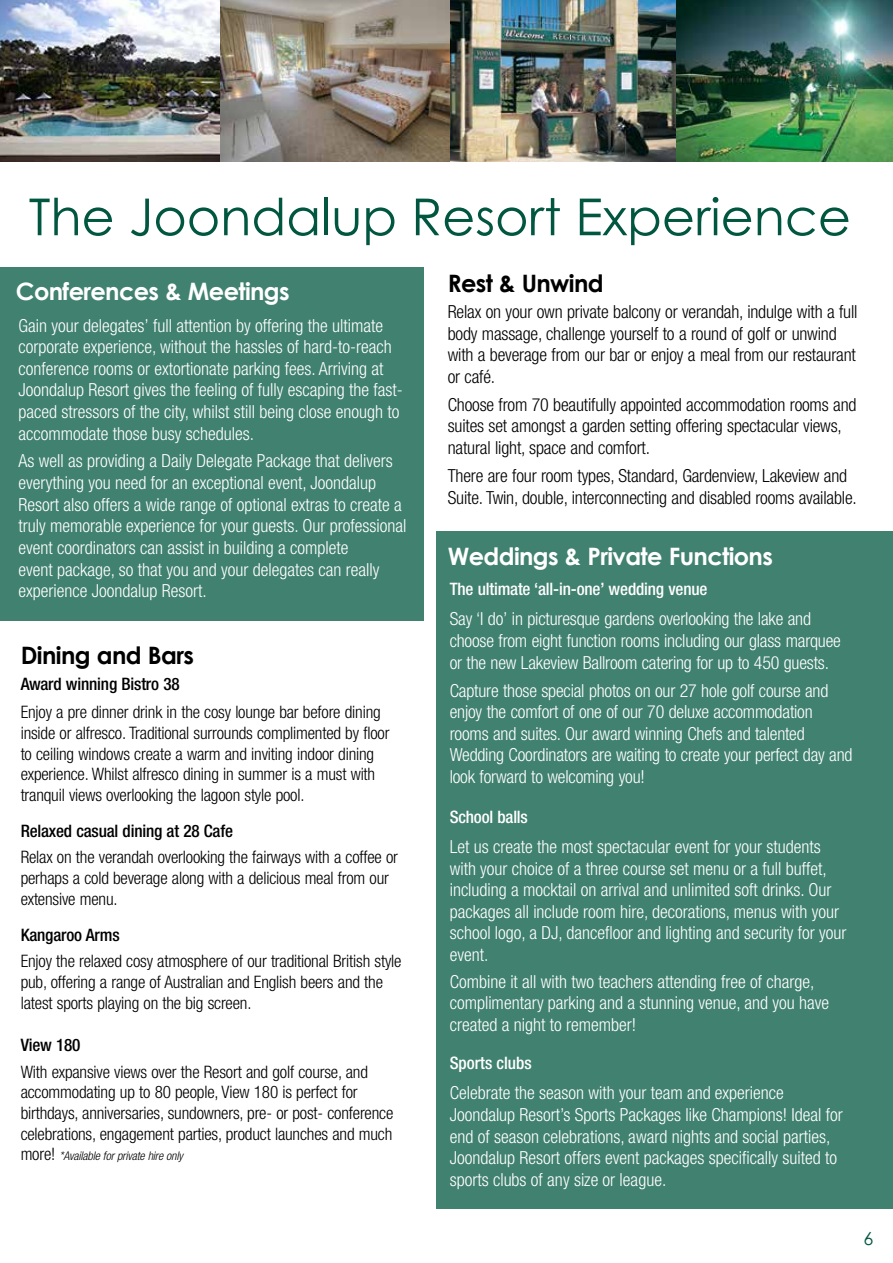
<style>
.page{position:relative;width:893px;height:1263px;background:#fff}
.page>*{position:absolute;margin:0;border:0;box-sizing:border-box;transform-origin:0 0}
.t1{font:51px "Century Gothic";color:#00563f}
.t2{font:700 24px "Century Gothic";letter-spacing:-.025em;color:#fff}
.t3{font:700 24px "Century Gothic";letter-spacing:-.025em;color:#000}
.t4{font:300 condensed 18px/21.6px "Helvetica Neue LT";color:#fff}
.t5{font:300 condensed 18px/21.6px "Helvetica Neue LT";letter-spacing:-.01em;color:#000}
.t6{font:18px "Century Gothic";color:#00563f}
.t7{font:300 condensed 17.25px/20.5px "Helvetica Neue LT";letter-spacing:-.01em;color:#000}
.t8{font:500 condensed 17.25px "Helvetica Neue LT";letter-spacing:-.01em;color:#000}
.t9{font:500 condensed 17.25px "Helvetica Neue LT";letter-spacing:-.01em;color:#fff}
.t10{font:italic 300 condensed 12px "Helvetica Neue LT";letter-spacing:-.01em;color:#000}
.s1{font-style:normal;font-size:17.25px}
</style>
<div class="page">
<div style="left:437px;top:531px;width:456px;height:678px;background:#40816f"></div>
<div style="left:0;top:267px;width:424px;height:354px;background:#40816f"></div>
<img style="left:0;top:0;width:893px;height:161px">
<h1 class="t1" style="left:29px;top:181px;width:824px">The Joondalup Resort Experience</h1>
<h2 class="t2" style="left:16px;top:273px;width:275px">Conferences &amp; Meetings</h2>
<h2 class="t3" style="left:448px;top:265px;width:157px">Rest &amp; Unwind</h2>
<p class="t5" style="left:448px;top:301px;width:411px">Relax on your own private balcony or verandah, indulge with a full body massage, challenge yourself to a round of golf or unwind with a beverage from our bar or enjoy a meal from our restaurant or café.</p>
<p class="t5" style="left:448px;top:393px;width:410px">Choose from 70 beautifully appointed accommodation rooms and suites set amongst a garden setting offering spectacular views, natural light, space and comfort.</p>
<p class="t5" style="left:448px;top:465px;width:411px">There are four room types, Standard, Gardenview, Lakeview and<br>Suite. Twin, double, interconnecting and disabled rooms available.</p>
<p class="t4" style="left:19px;top:314px;width:386px">Gain your delegates’ full attention by offering the ultimate corporate experience, without the hassles of hard-to-reach conference rooms or extortionate parking fees. Arriving at Joondalup Resort gives the feeling of fully escaping the fast&shy;paced stressors of the city, whilst still being close enough to accommodate those busy schedules.</p>
<p class="t4" style="left:19px;top:450px;width:389px">As well as providing a Daily Delegate Package that delivers everything you need for an exceptional event, Joondalup Resort also offers a wide range of optional extras to create a truly memorable experience for your guests. Our professional event coordinators can assist in building a complete<br>event package, so that you and your delegates can really experience Joondalup Resort.</p>
<h2 class="t2" style="left:448px;top:538px;width:327px">Weddings &amp; Private Functions</h2>
<p class="t9" style="left:450px;top:579px;width:259px">The ultimate ‘all-in-one’ wedding venue</p>
<p class="t4" style="left:450px;top:608px;width:393px">Say ‘I do’ in picturesque gardens overlooking the lake and choose from eight function rooms including our glass marquee or the new Lakeview Ballroom catering for up to 450 guests.</p>
<p class="t4" style="left:450px;top:679px;width:404px">Capture those special photos on our 27 hole golf course and enjoy the comfort of one of our 70 deluxe accommodation rooms and suites. Our award winning Chefs and talented Wedding Coordinators are waiting to create your perfect day and look forward to welcoming you!</p>
<p class="t9" style="left:450px;top:806px;width:80px">School balls</p>
<p class="t4" style="left:450px;top:836px;width:398px">Let us create the most spectacular event for your students with your choice of a three course set menu or a full buffet, including a mocktail on arrival and unlimited soft drinks. Our packages all include room hire, decorations, menus with your school logo, a DJ, dancefloor and lighting and security for your event.</p>
<p class="t4" style="left:450px;top:970px;width:381px">Combine it all with two teachers attending free of charge, complimentary parking and a stunning venue, and you have created a night to remember!</p>
<p class="t9" style="left:450px;top:1053px;width:84px">Sports clubs</p>
<p class="t4" style="left:450px;top:1082px;width:395px">Celebrate the season with your team and experience Joondalup Resort’s Sports Packages like Champions! Ideal for end of season celebrations, award nights and social parties, Joondalup Resort offers event packages specifically suited to sports clubs of any size or league.</p>
<h2 class="t3" style="left:21px;top:637px;width:175px">Dining and Bars</h2>
<p class="t8" style="left:21px;top:673px;width:160px">Award winning Bistro 38</p>
<p class="t7" style="left:21px;top:702px;width:370px">Enjoy a pre dinner drink in the cosy lounge bar before dining inside or alfresco. Traditional surrounds complimented by floor to ceiling windows create a warm and inviting indoor dining experience. Whilst alfresco dining in summer is a must with tranquil views overlooking the lagoon style pool.</p>
<p class="t8" style="left:21px;top:820px;width:214px">Relaxed casual dining at 28 Cafe</p>
<p class="t7" style="left:21px;top:847px;width:379px">Relax on the verandah overlooking the fairways with a coffee or perhaps a cold beverage along with a delicious meal from our extensive menu.</p>
<p class="t8" style="left:21px;top:924px;width:101px">Kangaroo Arms</p>
<p class="t7" style="left:21px;top:951px;width:382px">Enjoy the relaxed cosy atmosphere of our traditional British style pub, offering a range of Australian and English beers and the latest sports playing on the big screen.</p>
<p class="t8" style="left:21px;top:1035px;width:61px">View 180</p>
<p class="t7" style="left:21px;top:1061px;width:374px">With expansive views over the Resort and golf course, and accommodating up to 80 people, View 180 is perfect for birthdays, anniversaries, sundowners, pre- or post- conference celebrations, engagement parties, product launches and much</p>
<p class="t10" style="left:21px;top:1149px;width:164px"><span class="s1">more!</span> *Available for private hire only</p>
<p class="t6" style="left:863px;top:1226px;width:11px">6</p>
</div>
